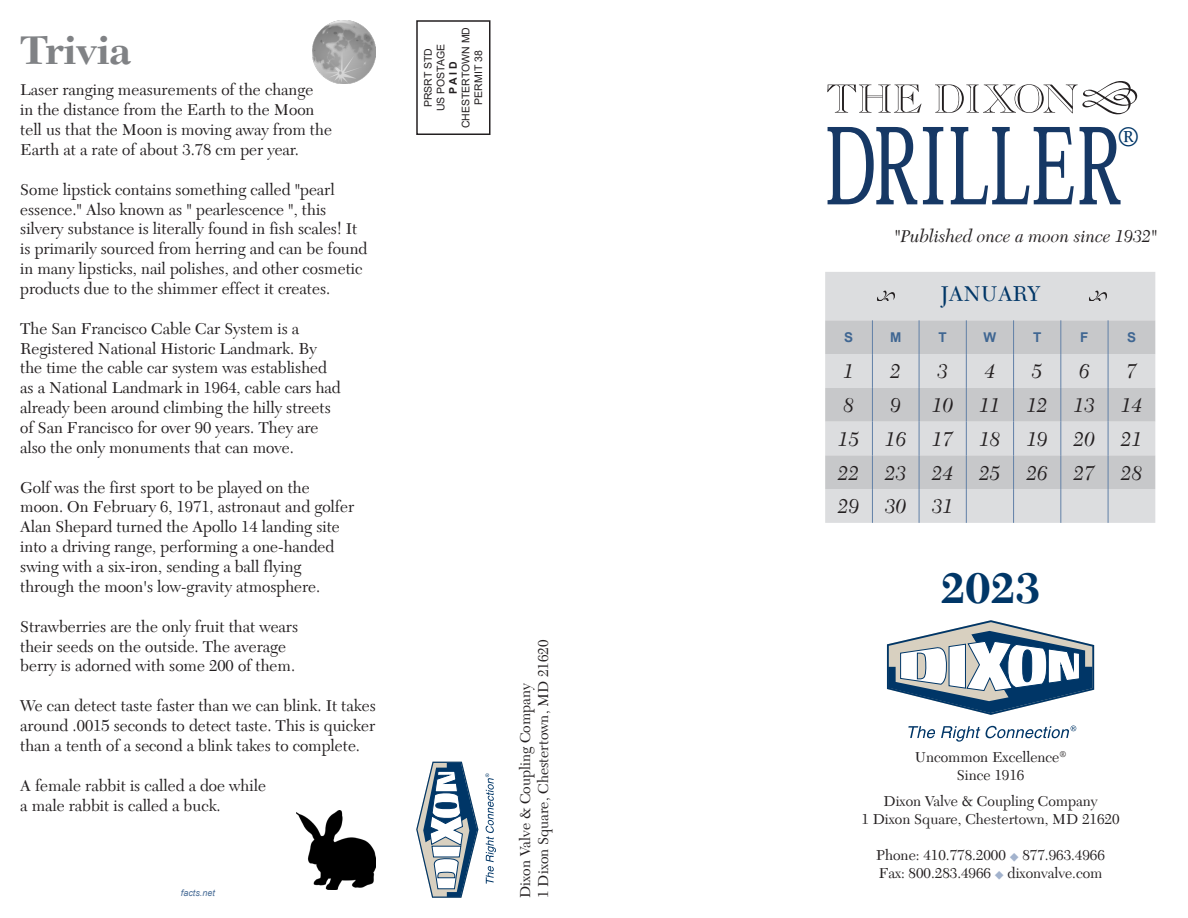
<style>
.page{position:relative;width:1188px;height:918px;background:#fff}
.page>*{position:absolute;margin:0;border:0;box-sizing:border-box;transform-origin:0 0}
.t1{font:700 45px "New Caledonia";color:#003667}
.t2{font:700 42px "New Caledonia";color:#808285}
.t3{font:28.2px "New Caledonia";color:#003667}
.t4{font:22.5px "New Caledonia";color:#003667}
.t5{font:italic 21px "New Caledonia";color:#231f20}
.t6{font:italic 18px "New Caledonia";color:#231f20}
.t7{font:16.5px/19.8px "New Caledonia";color:#231f20}
.t8{font:15px "New Caledonia";color:#231f20}
.t9{font:700 13.5px "Arial";color:#3f6692}
.t10{font:10.5px "Arial";color:#231f20}
.t11{font:700 10.5px "Arial";color:#231f20}
.t12{font:italic 9px "Arial";color:#4a6e98}
.s1{color:#a3b3cd}
</style>
<div class="page">
<svg style="left:827px;top:85px;width:95px;height:28px"></svg>
<svg style="left:935px;top:81px;width:202px;height:33px"></svg>
<svg style="left:828px;top:127px;width:89px;height:77px"></svg>
<svg style="left:923px;top:127px;width:20px;height:77px"></svg>
<svg style="left:951px;top:127px;width:123px;height:77px"></svg>
<svg style="left:1080px;top:127px;width:41px;height:77px"></svg>
<div style="left:416px;top:20px;width:74px;height:115px;border:2px solid #231f20"></div>
<div style="left:825px;top:272px;width:330px;height:251px;background:#dcdddf"></div>
<div style="left:825px;top:320px;width:330px;height:34px;background:#c7c8ca"></div>
<svg style="left:825px;top:388px;width:330px;height:101px;background:#cdced1"></svg>
<hr style="left:872px;top:354px;width:1px;height:34px;background:#6180a7">
<hr style="left:919px;top:354px;width:1px;height:34px;background:#6180a7">
<hr style="left:966px;top:354px;width:1px;height:34px;background:#6180a7">
<hr style="left:1013px;top:354px;width:1px;height:34px;background:#6180a7">
<hr style="left:1060px;top:354px;width:1px;height:34px;background:#6180a7">
<hr style="left:1108px;top:354px;width:1px;height:34px;background:#6180a7">
<hr style="left:872px;top:388px;width:1px;height:34px;background:#6180a7">
<hr style="left:919px;top:388px;width:1px;height:34px;background:#6180a7">
<hr style="left:966px;top:388px;width:1px;height:34px;background:#6180a7">
<hr style="left:1013px;top:388px;width:1px;height:34px;background:#6180a7">
<hr style="left:1060px;top:388px;width:1px;height:34px;background:#6180a7">
<hr style="left:1108px;top:388px;width:1px;height:34px;background:#6180a7">
<hr style="left:872px;top:422px;width:1px;height:33px;background:#6180a7">
<hr style="left:919px;top:422px;width:1px;height:33px;background:#6180a7">
<hr style="left:966px;top:422px;width:1px;height:33px;background:#6180a7">
<hr style="left:1013px;top:422px;width:1px;height:33px;background:#6180a7">
<hr style="left:1060px;top:422px;width:1px;height:33px;background:#6180a7">
<hr style="left:1108px;top:422px;width:1px;height:33px;background:#6180a7">
<hr style="left:872px;top:455px;width:1px;height:34px;background:#6180a7">
<hr style="left:919px;top:455px;width:1px;height:34px;background:#6180a7">
<hr style="left:966px;top:455px;width:1px;height:34px;background:#6180a7">
<hr style="left:1013px;top:455px;width:1px;height:34px;background:#6180a7">
<hr style="left:1060px;top:455px;width:1px;height:34px;background:#6180a7">
<hr style="left:1108px;top:455px;width:1px;height:34px;background:#6180a7">
<hr style="left:872px;top:489px;width:1px;height:34px;background:#6180a7">
<hr style="left:919px;top:489px;width:1px;height:34px;background:#6180a7">
<hr style="left:966px;top:489px;width:1px;height:34px;background:#6180a7">
<hr style="left:1013px;top:489px;width:1px;height:34px;background:#6180a7">
<hr style="left:1060px;top:489px;width:1px;height:34px;background:#6180a7">
<hr style="left:1108px;top:489px;width:1px;height:34px;background:#6180a7">
<hr style="left:872px;top:320px;width:1px;height:34px;background:#6180a7">
<hr style="left:919px;top:320px;width:1px;height:34px;background:#6180a7">
<hr style="left:966px;top:320px;width:1px;height:34px;background:#6180a7">
<hr style="left:1013px;top:320px;width:1px;height:34px;background:#6180a7">
<hr style="left:1060px;top:320px;width:1px;height:34px;background:#6180a7">
<hr style="left:1108px;top:320px;width:1px;height:34px;background:#6180a7">
<svg style="left:877px;top:291px;width:18px;height:9px"></svg>
<svg style="left:1089px;top:291px;width:18px;height:9px"></svg>
<svg style="left:887px;top:620px;width:207px;height:95px"></svg>
<svg style="left:908px;top:726px;width:27px;height:12px"></svg>
<svg style="left:941px;top:726px;width:135px;height:16px"></svg>
<svg style="left:416px;top:762px;width:62px;height:136px"></svg>
<svg style="left:485px;top:773px;width:11px;height:111px"></svg>
<img style="left:312px;top:20px;width:64px;height:64px">
<img style="left:297px;top:810px;width:79px;height:80px">
<p class="t2" style="left:20px;top:25px;width:113px">Trivia</p>
<p class="t7" style="left:20px;top:80px;width:313px">Laser ranging measurements of the change<br>in the distance from the Earth to the Moon tell us that the Moon is moving away from the Earth at a rate of about 3.78 cm per year.</p>
<p class="t7" style="left:20px;top:180px;width:349px">Some lipstick contains something called "pearl essence." Also known as " pearlescence ", this silvery substance is literally found in fish scales! It is primarily sourced from herring and can be found in many lipsticks, nail polishes, and other cosmetic products due to the shimmer effect it creates.</p>
<p class="t7" style="left:20px;top:319px;width:322px">The San Francisco Cable Car System is a Registered National Historic Landmark. By the time the cable car system was established as a National Landmark in 1964, cable cars had already been around climbing the hilly streets of San Francisco for over 90 years. They are also the only monuments that can move.</p>
<p class="t7" style="left:20px;top:478px;width:335px">Golf was the first sport to be played on the moon. On February 6, 1971, astronaut and golfer Alan Shepard turned the Apollo 14 landing site into a driving range, performing a one-handed swing with a six-iron, sending a ball flying through the moon's low-gravity atmosphere.</p>
<p class="t7" style="left:20px;top:617px;width:279px">Strawberries are the only fruit that wears their seeds on the outside. The average berry is adorned with some 200 of them.</p>
<p class="t7" style="left:20px;top:696px;width:357px;text-align:justify">We can detect taste faster than we can blink. It takes around .0015 seconds to detect taste. This is quicker than a tenth of a second a blink takes to complete.</p>
<p class="t7" style="left:20px;top:776px;width:247px">A female rabbit is called a doe while a male rabbit is called a buck.</p>
<p class="t12" style="left:181px;top:887px;width:36px">facts.net</p>
<p class="t10" style="left:459px;top:128px;width:103px;rotate:-90deg">CHESTERTOWN MD</p>
<p class="t10" style="left:421px;top:107px;width:61px;rotate:-90deg">PRSRT STD</p>
<p class="t10" style="left:433px;top:111px;width:69px;rotate:-90deg">US POSTAGE</p>
<p class="t10" style="left:471px;top:105px;width:56px;rotate:-90deg">PERMIT 38</p>
<p class="t11" style="left:446px;top:94px;width:34px;rotate:-90deg">P A I D</p>
<p class="t8" style="left:535px;top:898px;width:260px;rotate:-90deg">1 Dixon Square, Chestertown, MD 21620</p>
<p class="t8" style="left:517px;top:898px;width:216px;rotate:-90deg">Dixon Valve &amp; Coupling Company</p>
<p class="t3" style="left:1117px;top:120px;width:24px">®</p>
<p class="t6" style="left:894px;top:226px;width:264px">"Published once a moon since 1932"</p>
<p class="t4" style="left:941px;top:281px;width:101px">JANUARY</p>
<p class="t9" style="left:844px;top:328px;width:11px">S</p>
<p class="t9" style="left:890px;top:328px;width:13px">M</p>
<p class="t9" style="left:939px;top:328px;width:10px">T</p>
<p class="t9" style="left:984px;top:328px;width:14px">W</p>
<p class="t9" style="left:1033px;top:328px;width:10px">T</p>
<p class="t9" style="left:1080px;top:328px;width:10px">F</p>
<p class="t9" style="left:1127px;top:328px;width:11px">S</p>
<p class="t5" style="left:844px;top:360px;width:12px">1</p>
<p class="t5" style="left:891px;top:360px;width:12px">2</p>
<p class="t5" style="left:937px;top:360px;width:12px">3</p>
<p class="t5" style="left:985px;top:360px;width:12px">4</p>
<p class="t5" style="left:1032px;top:360px;width:12px">5</p>
<p class="t5" style="left:1079px;top:360px;width:12px">6</p>
<p class="t5" style="left:1126px;top:360px;width:12px">7</p>
<p class="t5" style="left:844px;top:394px;width:12px">8</p>
<p class="t5" style="left:891px;top:394px;width:12px">9</p>
<p class="t5" style="left:932px;top:394px;width:22px">10</p>
<p class="t5" style="left:979px;top:394px;width:22px">11</p>
<p class="t5" style="left:1027px;top:394px;width:22px">12</p>
<p class="t5" style="left:1074px;top:394px;width:22px">13</p>
<p class="t5" style="left:1121px;top:394px;width:22px">14</p>
<p class="t5" style="left:838px;top:427px;width:22px">15</p>
<p class="t5" style="left:885px;top:427px;width:22px">16</p>
<p class="t5" style="left:932px;top:427px;width:22px">17</p>
<p class="t5" style="left:979px;top:427px;width:22px">18</p>
<p class="t5" style="left:1027px;top:427px;width:22px">19</p>
<p class="t5" style="left:1074px;top:427px;width:22px">20</p>
<p class="t5" style="left:1121px;top:427px;width:22px">21</p>
<p class="t5" style="left:838px;top:461px;width:22px">22</p>
<p class="t5" style="left:885px;top:461px;width:22px">23</p>
<p class="t5" style="left:932px;top:461px;width:22px">24</p>
<p class="t5" style="left:979px;top:461px;width:22px">25</p>
<p class="t5" style="left:1027px;top:461px;width:22px">26</p>
<p class="t5" style="left:1074px;top:461px;width:22px">27</p>
<p class="t5" style="left:1121px;top:461px;width:22px">28</p>
<p class="t5" style="left:838px;top:495px;width:22px">29</p>
<p class="t5" style="left:885px;top:495px;width:22px">30</p>
<p class="t5" style="left:932px;top:495px;width:22px">31</p>
<p class="t1" style="left:941px;top:562px;width:102px">2023</p>
<p class="t8" style="left:915px;top:749px;width:153px">Uncommon Excellence<sup>®</sup></p>
<p class="t8" style="left:957px;top:767px;width:69px">Since 1916</p>
<p class="t8" style="left:884px;top:793px;width:216px">Dixon Valve &amp; Coupling Company</p>
<p class="t8" style="left:861px;top:811px;width:260px">1 Dixon Square, Chestertown, MD 21620</p>
<p class="t8" style="left:876px;top:847px;width:230px">Phone: 410.778.2000 <span class="s1">◆</span> 877.963.4966</p>
<p class="t8" style="left:879px;top:865px;width:225px">Fax: 800.283.4966 <span class="s1">◆</span> dixonvalve.com</p>
</div>
